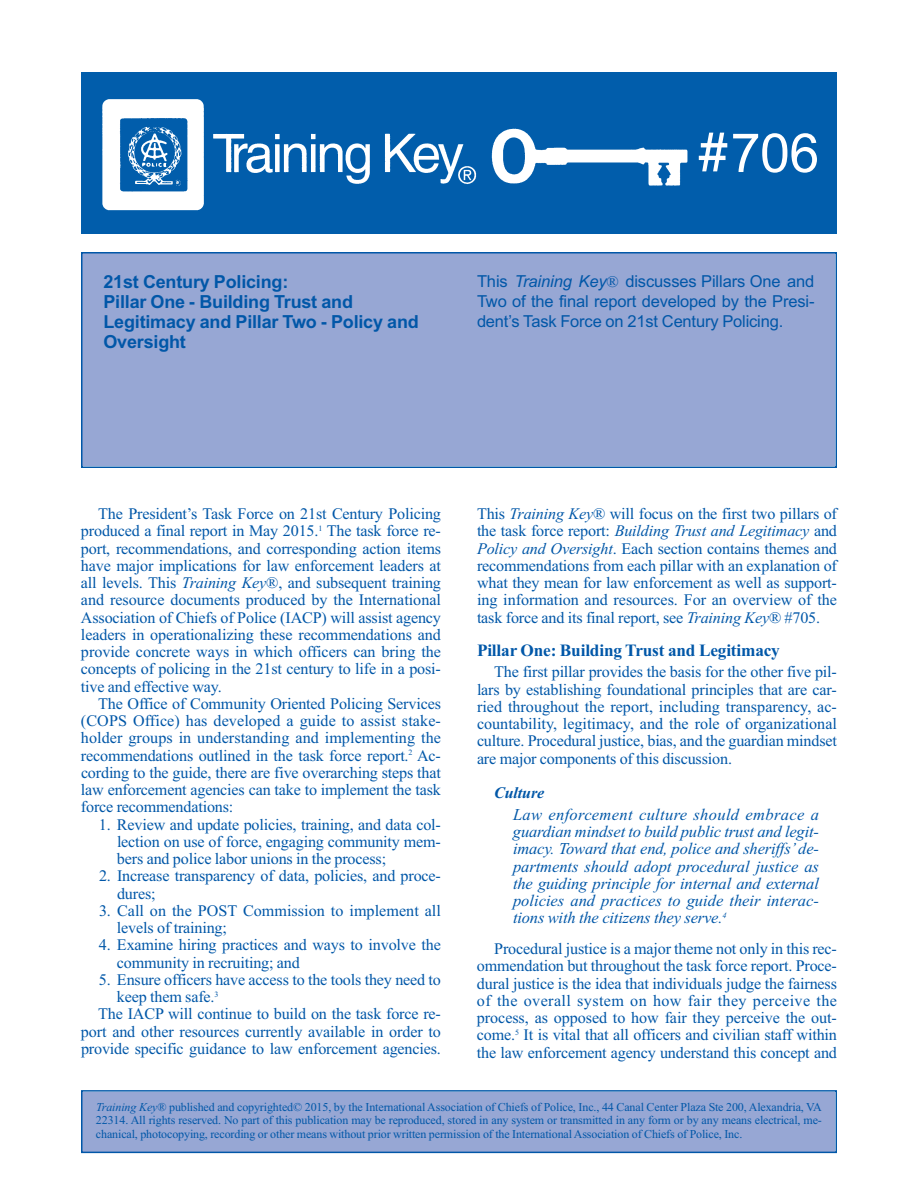
<style>
.page{position:relative;width:918px;height:1188px;background:#fff}
.page>*{position:absolute;margin:0;border:0;box-sizing:border-box;transform-origin:0 0}
.t1{font:54px "Arial";color:#fff}
.t2{font:700 18px/20.2px "Arial";letter-spacing:-.01em;color:#0157a8}
.t3{font:700 17.25px "Times New Roman";letter-spacing:-.01em;color:#0157a8}
.t4{font:italic 16.5px/17.2px "Times New Roman";letter-spacing:-.01em;color:#0157a8;text-align:justify}
.t5{font:16.5px/20.2px "Arial";letter-spacing:-.01em;color:#0157a8;text-align:justify}
.t6{font:16.2px/17.2px "Times New Roman";letter-spacing:-.01em;color:#0157a8;text-align:justify}
.t7{font:italic 700 16.2px "Times New Roman";letter-spacing:-.01em;color:#0157a8}
.t8{font:12px/13.5px "Times New Roman";letter-spacing:-.01em;color:#0157a8;text-align:justify}
.s1{font-family:"Helvetica"}
.s2{font-style:italic}
.s3{font-family:"Times New Roman";font-size:16.2px}
</style>
<div class="page">
<div style="left:81px;top:72px;width:755px;height:162px;background:#015dab"></div>
<img style="left:102px;top:99px;width:586px;height:112px">
<div style="left:82px;top:254px;width:754px;height:212px;background:#97a7d4"></div>
<div style="left:81px;top:252px;width:756px;height:216px;border:2px solid #0157a8"></div>
<div style="left:82px;top:1092px;width:754px;height:60px;background:#97a7d4"></div>
<div style="left:81px;top:1090px;width:756px;height:63px;border:2px solid #0157a8"></div>
<h1 class="t1" style="left:698px;top:122px;width:123px"><span class="s1">#</span>706</h1>
<p class="t2" style="left:103px;top:271px;width:317px">21st Century Policing:<br>Pillar One - Building Trust and<br>Legitimacy and Pillar Two - Policy and<br>Oversight</p>
<p class="t5" style="left:477px;top:271px;width:339px">This <span class="s2">Training Key</span><span class="s3">®</span> discusses Pillars One and Two of the final report developed by the Presi&shy;dent’s Task Force on 21st Century Policing.</p>
<p class="t6" style="left:81px;top:505px;width:362px;text-indent:17px">The President’s Task Force on 21st Century Policing produced a final report in May 2015.<sup>1</sup> The task force re&shy;port, recommendations, and corresponding action items have major implications for law enforcement leaders at all levels. This <span class="s2">Training Key</span>®, and subsequent training and resource documents produced by the International Association of Chiefs of Police (IACP) will assist agency leaders in operationalizing these recommendations and provide concrete ways in which officers can bring the concepts of policing in the 21st century to life in a posi&shy;tive and effective way.</p>
<p class="t6" style="left:81px;top:695px;width:362px;text-indent:17px">The Office of Community Oriented Policing Services (COPS Office) has developed a guide to assist stake&shy;holder groups in understanding and implementing the recommendations outlined in the task force report.<sup>2</sup> Ac&shy;cording to the guide, there are five overarching steps that law enforcement agencies can take to implement the task force recommendations:</p>
<p class="t6" style="left:117px;top:815px;width:326px;text-indent:-18px">1. Review and update policies, training, and data col&shy;lection on use of force, engaging community mem&shy;bers and police labor unions in the process;</p>
<p class="t6" style="left:117px;top:867px;width:325px;text-indent:-18px">2. Increase transparency of data, policies, and proce&shy;dures;</p>
<p class="t6" style="left:117px;top:902px;width:326px;text-indent:-18px">3. Call on the POST Commission to implement all levels of training;</p>
<p class="t6" style="left:117px;top:936px;width:326px;text-indent:-18px">4. Examine hiring practices and ways to involve the community in recruiting; and</p>
<p class="t6" style="left:99px;top:971px;width:344px">5. Ensure officers have access to the tools they need to</p>
<p class="t6" style="left:117px;top:988px;width:103px">keep them safe.<sup>3</sup></p>
<p class="t6" style="left:98px;top:1005px;width:344px">The IACP will continue to build on the task force re-</p>
<p class="t6" style="left:81px;top:1022px;width:362px">port and other resources currently available in order to</p>
<p class="t6" style="left:81px;top:1040px;width:362px">provide specific guidance to law enforcement agencies.</p>
<p class="t6" style="left:477px;top:505px;width:362px">This <span class="s2">Training Key</span>® will focus on the first two pillars of the task force report: <span class="s2">Building Trust and Legitimacy</span> and <span class="s2">Policy and Oversight</span>. Each section contains themes and recommendations from each pillar with an explanation of what they mean for law enforcement as well as support&shy;ing information and resources. For an overview of the task force and its final report, see <span class="s2">Training Key</span>® #705.</p>
<p class="t3" style="left:477px;top:640px;width:304px">Pillar One: Building Trust and Legitimacy</p>
<p class="t6" style="left:477px;top:663px;width:362px;text-indent:17px">The first pillar provides the basis for the other five pil&shy;lars by establishing foundational principles that are car&shy;ried throughout the report, including transparency, ac&shy;countability, legitimacy, and the role of organizational culture. Procedural justice, bias, and the guardian mindset are major components of this discussion.</p>
<p class="t7" style="left:494px;top:783px;width:52px">Culture</p>
<p class="t4" style="left:513px;top:805px;width:308px">Law enforcement culture should embrace a guardian mindset to build public trust and legit&shy;imacy. Toward that end, police and sheriffs’ de&shy;partments should adopt procedural justice as the guiding principle for internal and external policies and practices to guide their interac&shy;tions with the citizens they serve.<sup>4</sup></p>
<p class="t6" style="left:477px;top:940px;width:362px;text-indent:17px">Procedural justice is a major theme not only in this rec&shy;ommendation but throughout the task force report. Proce&shy;dural justice is the idea that individuals judge the fairness of the overall system on how fair they perceive the process, as opposed to how fair they perceive the out&shy;come.<sup>5</sup> It is vital that all officers and civilian staff within the law enforcement agency understand this concept and</p>
<p class="t8" style="left:96px;top:1100px;width:728px"><span class="s2">Training Key</span>® published and copyrighted© 2015, by the International Association of Chiefs of Police, Inc., 44 Canal Center Plaza Ste 200, Alexandria, VA 22314. All rights reserved. No part of this publication may be reproduced, stored in any system or transmitted in any form or by any means electrical, me&shy;chanical, photocopying, recording or other means without prior written permission of the International Association of Chiefs of Police, Inc.</p>
</div>
